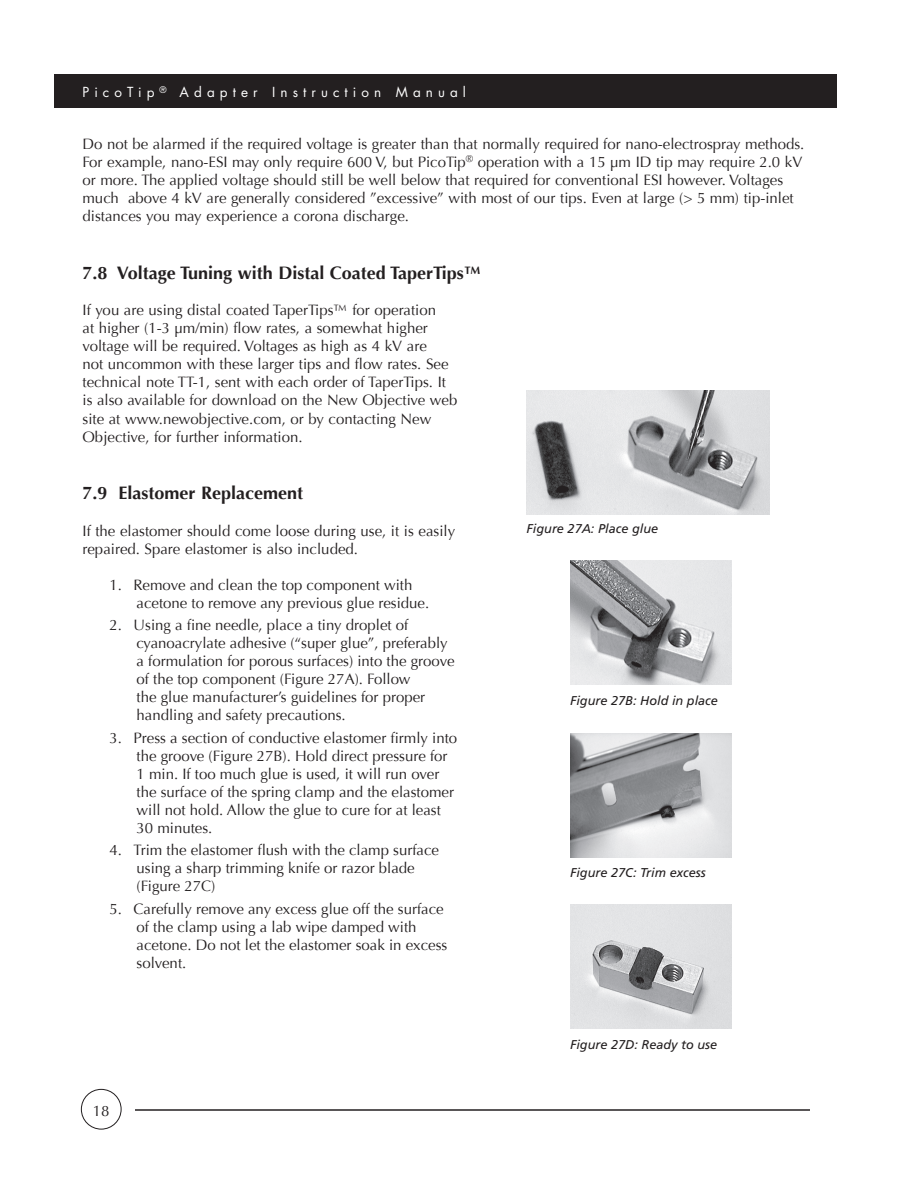
<style>
.page{position:relative;width:918px;height:1188px;background:#fff}
.page>*{position:absolute;margin:0;border:0;box-sizing:border-box;transform-origin:0 0}
.t1{font:700 18px "Optima";color:#231f20}
.t2{font:15px/18px "Optima";color:#231f20}
.t3{font:13.5px "Futura";letter-spacing:.375em;color:#fff}
.t4{font:italic 12.75px "Frutiger";color:#231f20}
</style>
<div class="page">
<div style="left:81px;top:1089px;width:41px;height:41px;border:1px solid #231f20;border-radius:50%"></div>
<hr style="left:135px;top:1109px;width:675px;height:2px;background:#231f20">
<div style="left:54px;top:74px;width:783px;height:34px;background:#231f20"></div>
<img style="left:526px;top:390px;width:244px;height:124px">
<img style="left:570px;top:560px;width:162px;height:125px">
<img style="left:570px;top:733px;width:162px;height:125px">
<img style="left:570px;top:904px;width:162px;height:125px">
<p class="t3" style="left:82px;top:83px;width:385px">PicoTip <sup>®</sup> Adapter Instruction Manual</p>
<p class="t2" style="left:82px;top:135px;width:723px">Do not be alarmed if the required voltage is greater than that normally required for nano-electrospray methods.<br>For example, nano-ESI may only require 600 V, but PicoTip<sup>®</sup> operation with a 15 µm ID tip may require 2.0 kV or more. The applied voltage should still be well below that required for conventional ESI however. Voltages much above 4 kV are generally considered ”excessive” with most of our tips. Even at large (&gt; 5 mm) tip-inlet distances you may experience a corona discharge.</p>
<p class="t1" style="left:82px;top:262px;width:401px">7.8 Voltage Tuning with Distal Coated TaperTips™</p>
<p class="t2" style="left:82px;top:301px;width:376px">If you are using distal coated TaperTips™ for operation<br>at higher (1-3 µm/min) flow rates, a somewhat higher voltage will be required. Voltages as high as 4 kV are<br>not uncommon with these larger tips and flow rates. See technical note TT-1, sent with each order of TaperTips. It is also available for download on the New Objective web site at www.newobjective.com, or by contacting New Objective, for further information.</p>
<p class="t1" style="left:82px;top:483px;width:222px">7.9 Elastomer Replacement</p>
<p class="t2" style="left:82px;top:522px;width:374px">If the elastomer should come loose during use, it is easily repaired. Spare elastomer is also included.</p>
<p class="t2" style="left:136px;top:576px;width:294px;text-indent:-27px">1. Remove and clean the top component with acetone to remove any previous glue residue.</p>
<p class="t2" style="left:136px;top:616px;width:320px;text-indent:-27px">2. Using a fine needle, place a tiny droplet of cyanoacrylate adhesive (“super glue”, preferably a formulation for porous surfaces) into the groove of the top component (Figure 27A). Follow<br>the glue manufacturer’s guidelines for proper handling and safety precautions.</p>
<p class="t2" style="left:136px;top:729px;width:322px;text-indent:-27px">3. Press a section of conductive elastomer firmly into the groove (Figure 27B). Hold direct pressure for 1 min. If too much glue is used, it will run over the surface of the spring clamp and the elastomer will not hold. Allow the glue to cure for at least 30 minutes.</p>
<p class="t2" style="left:136px;top:841px;width:304px;text-indent:-27px">4. Trim the elastomer flush with the clamp surface using a sharp trimming knife or razor blade (Figure 27C)</p>
<p class="t2" style="left:136px;top:900px;width:312px;text-indent:-27px">5. Carefully remove any excess glue off the surface of the clamp using a lab wipe damped with acetone. Do not let the elastomer soak in excess solvent.</p>
<p class="t2" style="left:93px;top:1102px;width:18px">18</p>
<p class="t4" style="left:526px;top:521px;width:133px">Figure 27A: Place glue</p>
<p class="t4" style="left:570px;top:693px;width:150px">Figure 27B: Hold in place</p>
<p class="t4" style="left:570px;top:865px;width:137px">Figure 27C: Trim excess</p>
<p class="t4" style="left:570px;top:1037px;width:149px">Figure 27D: Ready to use</p>
</div>
